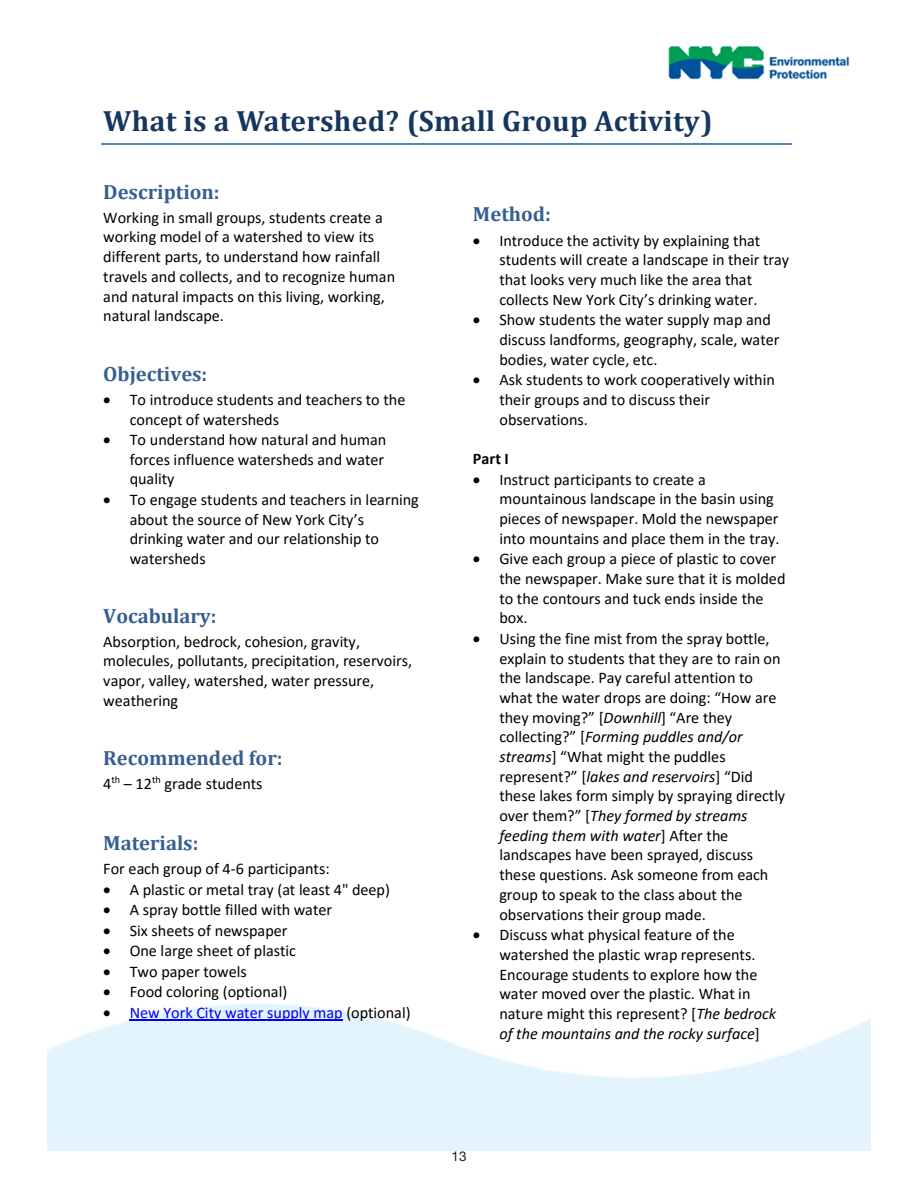
<style>
.page{position:relative;width:918px;height:1188px;background:#fff}
.page>*{position:absolute;margin:0;border:0;box-sizing:border-box;transform-origin:0 0}
.t1{font:700 29.4px "Cambria";letter-spacing:.01em;color:#17365d}
.t2{font:700 20.55px "Cambria";color:#365f91}
.t3{font:16.2px/19.6px "Calibri";color:#000}
.t4{font:16.2px "Calibri";color:#00f}
.t5{font:700 16.2px "Calibri";color:#000}
.t6{font:13.5px "Helvetica Neue";color:#231f20}
.s1{color:#000}
.s2{font-style:italic}
</style>
<div class="page">
<img style="left:47px;top:1004px;width:824px;height:146px">
<hr style="left:101px;top:143px;width:691px;height:2px;background:#4f81bd">
<hr style="left:130px;top:1019px;width:213px;height:2px;background:#00f">
<img style="left:668px;top:46px;width:182px;height:34px">
<p class="t1" style="left:103px;top:100px;width:611px">What is a Watershed? (Small Group Activity)</p>
<p class="t2" style="left:103px;top:178px;width:118px">Description:</p>
<p class="t3" style="left:103px;top:207px;width:293px">Working in small groups, students create a working model of a watershed to view its different parts, to understand how rainfall travels and collects, and to recognize human and natural impacts on this living, working, natural landscape.</p>
<p class="t2" style="left:103px;top:359px;width:106px">Objectives:</p>
<p class="t3" style="left:130px;top:389px;width:277px;text-indent:-26px">• To introduce students and teachers to the concept of watersheds</p>
<p class="t3" style="left:130px;top:429px;width:258px;text-indent:-26px">• To understand how natural and human forces influence watersheds and water quality</p>
<p class="t3" style="left:130px;top:489px;width:291px;text-indent:-26px">• To engage students and teachers in learning about the source of New York City’s drinking water and our relationship to watersheds</p>
<p class="t2" style="left:103px;top:602px;width:115px">Vocabulary:</p>
<p class="t3" style="left:103px;top:631px;width:310px">Absorption, bedrock, cohesion, gravity, molecules, pollutants, precipitation, reservoirs, vapor, valley, watershed, water pressure, weathering</p>
<p class="t2" style="left:103px;top:743px;width:181px">Recommended for:</p>
<p class="t3" style="left:103px;top:773px;width:161px">4<sup>th</sup> – 12<sup>th</sup> grade students</p>
<p class="t2" style="left:103px;top:829px;width:97px">Materials:</p>
<p class="t3" style="left:103px;top:858px;width:228px">For each group of 4-6 participants:</p>
<p class="t3" style="left:103px;top:879px;width:288px">• A plastic or metal tray (at least 4" deep)</p>
<p class="t3" style="left:103px;top:899px;width:230px">• A spray bottle filled with water</p>
<p class="t3" style="left:103px;top:920px;width:186px">• Six sheets of newspaper</p>
<p class="t3" style="left:103px;top:941px;width:194px">• One large sheet of plastic</p>
<p class="t3" style="left:103px;top:961px;width:145px">• Two paper towels</p>
<p class="t3" style="left:103px;top:982px;width:186px">• Food coloring (optional)</p>
<p class="t4" style="left:103px;top:1001px;width:309px"><span class="s1">•</span> New York City water supply map <span class="s1">(optional)</span></p>
<p class="t2" style="left:473px;top:200px;width:79px">Method:</p>
<p class="t3" style="left:499px;top:230px;width:291px;text-indent:-26px">• Introduce the activity by explaining that students will create a landscape in their tray that looks very much like the area that collects New York City’s drinking water.</p>
<p class="t3" style="left:499px;top:310px;width:282px;text-indent:-26px">• Show students the water supply map and discuss landforms, geography, scale, water bodies, water cycle, etc.</p>
<p class="t3" style="left:499px;top:370px;width:277px;text-indent:-26px">• Ask students to work cooperatively within their groups and to discuss their observations.</p>
<p class="t5" style="left:473px;top:447px;width:37px">Part I</p>
<p class="t3" style="left:499px;top:469px;width:282px;text-indent:-26px">• Instruct participants to create a mountainous landscape in the basin using pieces of newspaper. Mold the newspaper into mountains and place them in the tray.</p>
<p class="t3" style="left:499px;top:549px;width:288px;text-indent:-26px">• Give each group a piece of plastic to cover the newspaper. Make sure that it is molded to the contours and tuck ends inside the box.</p>
<p class="t3" style="left:499px;top:628px;width:287px;text-indent:-26px">• Using the fine mist from the spray bottle, explain to students that they are to rain on the landscape. Pay careful attention to what the water drops are doing: “How are they moving?” [<span class="s2">Downhill</span>] “Are they collecting?” [<span class="s2">Forming puddles and/or streams</span>] “What might the puddles represent?” [<span class="s2">lakes and reservoirs</span>] “Did these lakes form simply by spraying directly over them?” [<span class="s2">They formed by streams feeding them with water</span>] After the landscapes have been sprayed, discuss these questions. Ask someone from each group to speak to the class about the observations their group made.</p>
<p class="t3" style="left:499px;top:925px;width:278px;text-indent:-26px">• Discuss what physical feature of the watershed the plastic wrap represents.<br>Encourage students to explore how the water moved over the plastic. What in nature might this represent? [<span class="s2">The bedrock of the mountains and the rocky surface</span>]</p>
<p class="t6" style="left:451px;top:1148px;width:17px">13</p>
</div>
